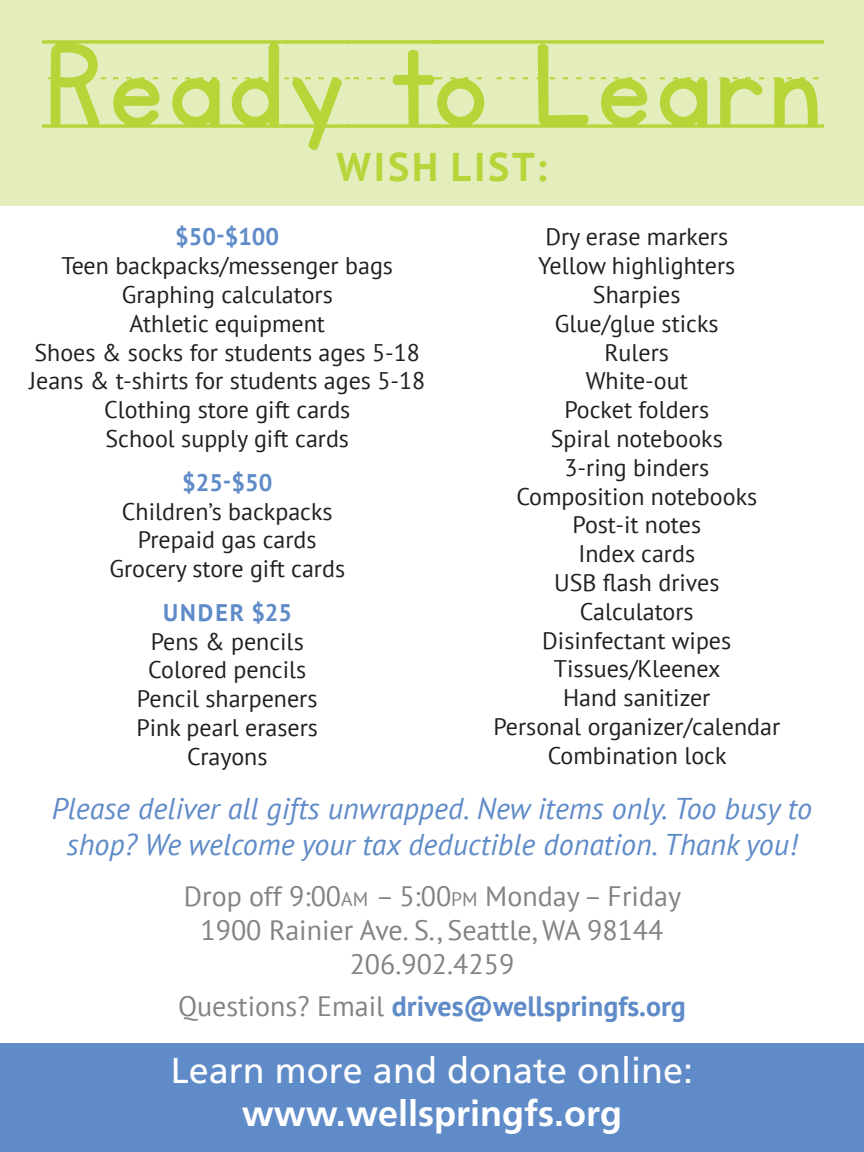
<style>
.page{position:relative;width:864px;height:1152px;background:#fff}
.page>*{position:absolute;margin:0;border:0;box-sizing:border-box;transform-origin:0 0}
.t1{font:137.4px "KG Primary Penmanship Lined";color:#b7d438}
.t2{font:700 40px "PT Sans";letter-spacing:.07em;color:#b7d438}
.t3{font:36px "Frutiger";color:#fff}
.t4{font:700 36px "Frutiger";color:#fff}
.t5{font:italic 30px/36px "PT Sans";color:#5f8bc8;text-align:center}
.t6{font:28px/33.6px "PT Sans";color:#838386;text-align:center}
.t7{font:700 28px "PT Sans";color:#5f8bc8}
.t8{font:24px/28.8px "PT Sans";color:#231f20;text-align:center}
.t9{font:700 24px "PT Sans";color:#5f8bc8}
.s1{font-size:19.6px}
.s2{font-weight:400;color:#838386}
</style>
<div class="page">
<div style="left:0;top:0;width:864px;height:206px;background:#e4eebd"></div>
<div style="left:0;top:1044px;width:864px;height:108px;background:#5f8bc8"></div>
<h1 class="t1" style="left:42px;top:9px;width:783px">READY TO LEARN</h1>
<h2 class="t2" style="left:337px;top:141px;width:212px">WISH LIST:</h2>
<p class="t9" style="left:175px;top:221px;width:105px">$50-$100</p>
<p class="t8" style="left:29px;top:251px;width:398px">Teen backpacks/messenger bags<br>Graphing calculators<br>Athletic equipment<br>Shoes &amp; socks for students ages 5-18<br>Jeans &amp; t-shirts for students ages 5-18<br>Clothing store gift cards<br>School supply gift cards</p>
<p class="t9" style="left:182px;top:466px;width:92px">$25-$50</p>
<p class="t8" style="left:109px;top:496px;width:237px">Children’s backpacks<br>Prepaid gas cards<br>Grocery store gift cards</p>
<p class="t9" style="left:163px;top:596px;width:130px">UNDER $25</p>
<p class="t8" style="left:136px;top:626px;width:183px">Pens &amp; pencils<br>Colored pencils<br>Pencil sharpeners<br>Pink pearl erasers<br>Crayons</p>
<p class="t8" style="left:493px;top:222px;width:288px">Dry erase markers<br>Yellow highlighters<br>Sharpies<br>Glue/glue sticks<br>Rulers<br>White-out<br>Pocket folders<br>Spiral notebooks<br>3-ring binders<br>Composition notebooks<br>Post-it notes<br>Index cards<br>USB flash drives<br>Calculators<br>Disinfectant wipes<br>Tissues/Kleenex<br>Hand sanitizer<br>Personal organizer/calendar<br>Combination lock</p>
<p class="t5" style="left:52px;top:790px;width:762px">Please deliver all gifts unwrapped. New items only. Too busy to shop? We welcome your tax deductible donation. Thank you!</p>
<p class="t6" style="left:184px;top:879px;width:499px">Drop off 9:00<span class="s1">AM</span> – 5:00<span class="s1">PM</span> Monday – Friday<br>1900 Rainier Ave. S., Seattle, WA 98144<br>206.902.4259</p>
<p class="t7" style="left:178px;top:988px;width:509px"><span class="s2">Questions? Email</span> drives@wellspringfs.org</p>
<h3 class="t3" style="left:171px;top:1050px;width:524px">Learn more and donate online:</h3>
<h3 class="t4" style="left:242px;top:1093px;width:382px">www.wellspringfs.org</h3>
</div>
